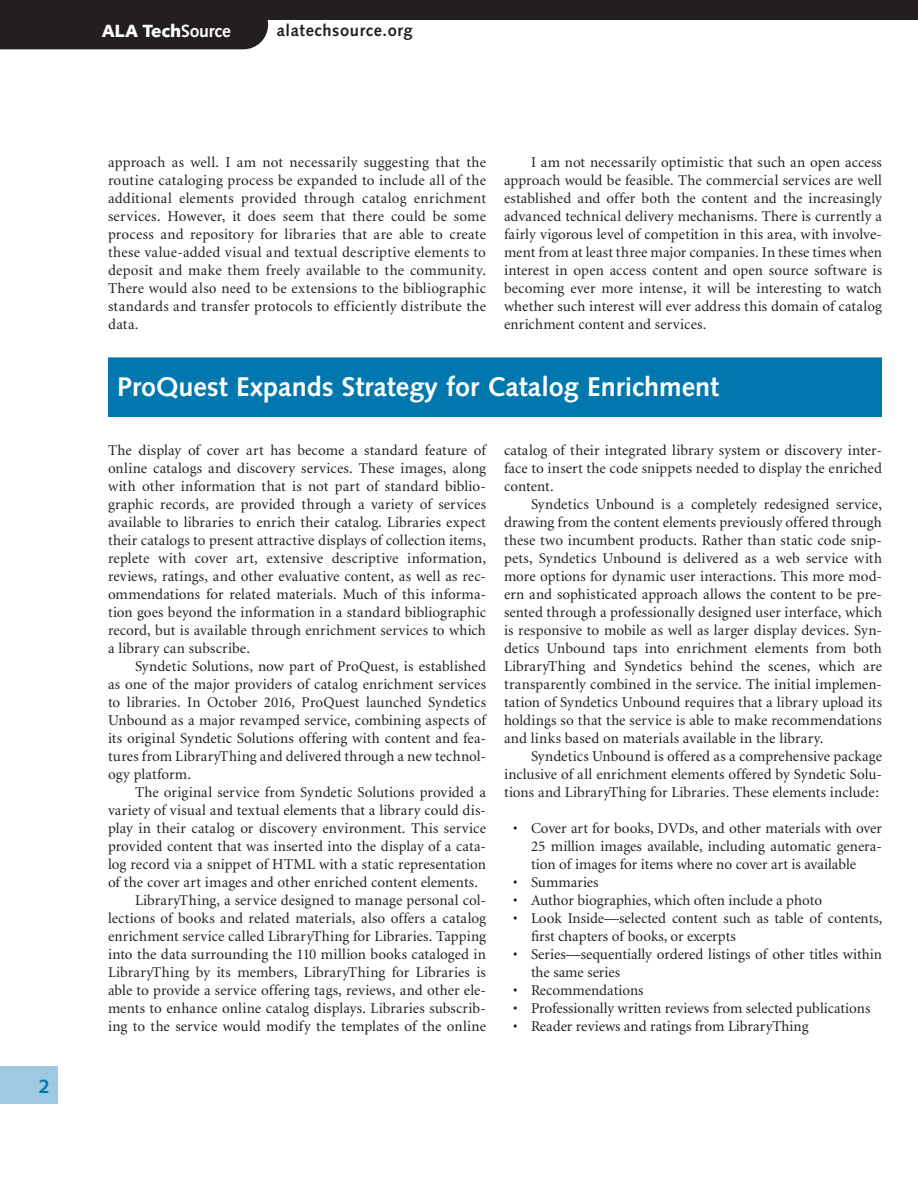
<style>
.page{position:relative;width:918px;height:1188px;background:#fff}
.page>*{position:absolute;margin:0;border:0;box-sizing:border-box;transform-origin:0 0}
.t1{font:700 27px "Syntax";color:#fff}
.t2{font:700 19.5px "Syntax";color:#0078ae}
.t3{font:900 17.7px "Syntax";letter-spacing:-.015em;color:#fff}
.t4{font:700 16.5px "Syntax";letter-spacing:.035em;color:#231f20}
.t5{font:15px/18px "Minion";letter-spacing:.005em;color:#231f20;text-align:justify}
.s1{font-weight:700}
</style>
<div class="page">
<div style="left:0;top:0;width:918px;height:20px;background:#231f20"></div>
<div style="left:0;top:20px;width:268px;height:29px;background:#231f20"></div>
<div style="left:0;top:1066px;width:58px;height:38px;background:#9fc8e2"></div>
<div style="left:108px;top:357px;width:774px;height:60px;background:#0078ae"></div>
<h2 class="t2" style="left:39px;top:1075px;width:12px">2</h2>
<p class="t3" style="left:102px;top:20px;width:131px">ALA Tech<span class="s1">Source</span></p>
<p class="t4" style="left:277px;top:21px;width:137px">alatechsource.org</p>
<p class="t5" style="left:108px;top:153px;width:380px">approach as well. I am not necessarily suggesting that the routine cataloging process be expanded to include all of the additional elements provided through catalog enrichment services. However, it does seem that there could be some process and repository for libraries that are able to create these value-added visual and textual descriptive elements to deposit and make them freely available to the community.<br>There would also need to be extensions to the bibliographic standards and transfer protocols to efficiently distribute the data.</p>
<p class="t5" style="left:504px;top:153px;width:380px;text-indent:27px">I am not necessarily optimistic that such an open access approach would be feasible. The commercial services are well established and offer both the content and the increasingly advanced technical delivery mechanisms. There is currently a fairly vigorous level of competition in this area, with involve&shy;ment from at least three major companies. In these times when interest in open access content and open source software is becoming ever more intense, it will be interesting to watch whether such interest will ever address this domain of catalog enrichment content and services.</p>
<h1 class="t1" style="left:117px;top:371px;width:604px">ProQuest Expands Strategy for Catalog Enrichment</h1>
<p class="t5" style="left:108px;top:441px;width:380px">The display of cover art has become a standard feature of online catalogs and discovery services. These images, along with other information that is not part of standard biblio&shy;graphic records, are provided through a variety of services available to libraries to enrich their catalog. Libraries expect their catalogs to present attractive displays of collection items, replete with cover art, extensive descriptive information, reviews, ratings, and other evaluative content, as well as rec&shy;ommendations for related materials. Much of this informa&shy;tion goes beyond the information in a standard bibliographic record, but is available through enrichment services to which a library can subscribe.</p>
<p class="t5" style="left:108px;top:657px;width:380px;text-indent:27px">Syndetic Solutions, now part of ProQuest, is established as one of the major providers of catalog enrichment services to libraries. In October 2016, ProQuest launched Syndetics Unbound as a major revamped service, combining aspects of its original Syndetic Solutions offering with content and fea&shy;tures from LibraryThing and delivered through a new technol&shy;ogy platform.</p>
<p class="t5" style="left:135px;top:783px;width:352px">The original service from Syndetic Solutions provided a</p>
<p class="t5" style="left:108px;top:801px;width:379px">variety of visual and textual elements that a library could dis-</p>
<p class="t5" style="left:108px;top:819px;width:380px">play in their catalog or discovery environment. This service</p>
<p class="t5" style="left:108px;top:837px;width:379px">provided content that was inserted into the display of a cata-</p>
<p class="t5" style="left:108px;top:855px;width:380px">log record via a snippet of HTML with a static representation</p>
<p class="t5" style="left:108px;top:873px;width:372px">of the cover art images and other enriched content elements.</p>
<p class="t5" style="left:135px;top:891px;width:352px">LibraryThing, a service designed to manage personal col-</p>
<p class="t5" style="left:108px;top:909px;width:380px">lections of books and related materials, also offers a catalog</p>
<p class="t5" style="left:108px;top:927px;width:380px">enrichment service called LibraryThing for Libraries. Tapping</p>
<p class="t5" style="left:108px;top:945px;width:380px">into the data surrounding the 110 million books cataloged in</p>
<p class="t5" style="left:108px;top:963px;width:379px">LibraryThing by its members, LibraryThing for Libraries is</p>
<p class="t5" style="left:108px;top:981px;width:379px">able to provide a service offering tags, reviews, and other ele-</p>
<p class="t5" style="left:108px;top:999px;width:379px">ments to enhance online catalog displays. Libraries subscrib-</p>
<p class="t5" style="left:108px;top:1017px;width:380px">ing to the service would modify the templates of the online</p>
<p class="t5" style="left:504px;top:441px;width:379px">catalog of their integrated library system or discovery inter&shy;face to insert the code snippets needed to display the enriched content.</p>
<p class="t5" style="left:504px;top:495px;width:380px;text-indent:27px">Syndetics Unbound is a completely redesigned service, drawing from the content elements previously offered through these two incumbent products. Rather than static code snip&shy;pets, Syndetics Unbound is delivered as a web service with more options for dynamic user interactions. This more mod&shy;ern and sophisticated approach allows the content to be pre&shy;sented through a professionally designed user interface, which is responsive to mobile as well as larger display devices. Syn&shy;detics Unbound taps into enrichment elements from both LibraryThing and Syndetics behind the scenes, which are transparently combined in the service. The initial implemen&shy;tation of Syndetics Unbound requires that a library upload its holdings so that the service is able to make recommendations and links based on materials available in the library.</p>
<p class="t5" style="left:504px;top:747px;width:379px;text-indent:27px">Syndetics Unbound is offered as a comprehensive package inclusive of all enrichment elements offered by Syndetic Solu&shy;tions and LibraryThing for Libraries. These elements include:</p>
<p class="t5" style="left:531px;top:819px;width:353px;text-indent:-18px">• Cover art for books, DVDs, and other materials with over 25 million images available, including automatic genera&shy;tion of images for items where no cover art is available</p>
<p class="t5" style="left:513px;top:873px;width:87px">• Summaries</p>
<p class="t5" style="left:513px;top:891px;width:311px">• Author biographies, which often include a photo</p>
<p class="t5" style="left:531px;top:909px;width:353px;text-indent:-18px">• Look Inside—selected content such as table of contents, first chapters of books, or excerpts</p>
<p class="t5" style="left:531px;top:945px;width:352px;text-indent:-18px">• Series—sequentially ordered listings of other titles within the same series</p>
<p class="t5" style="left:513px;top:981px;width:132px">• Recommendations</p>
<p class="t5" style="left:513px;top:999px;width:359px">• Professionally written reviews from selected publications</p>
<p class="t5" style="left:513px;top:1017px;width:297px">• Reader reviews and ratings from LibraryThing</p>
</div>
